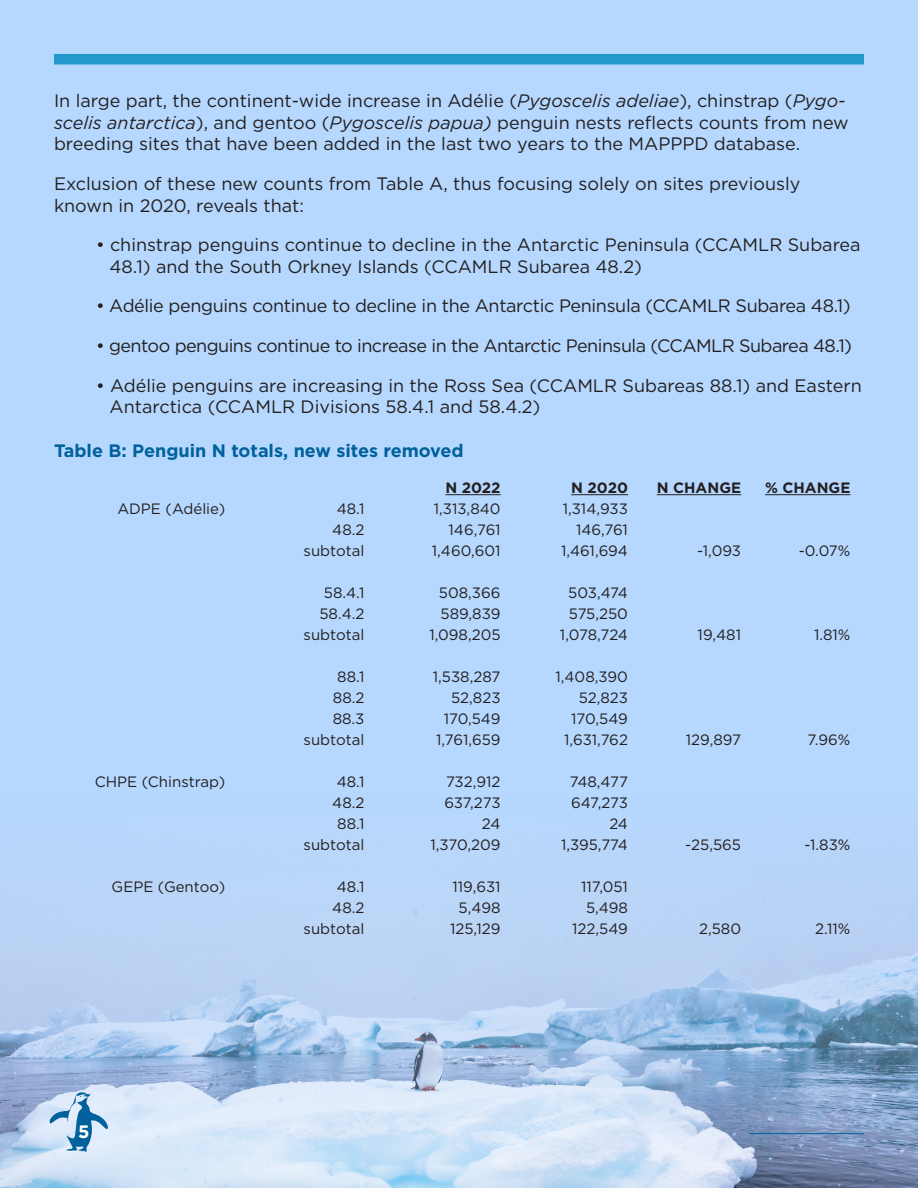
<style>
.page{position:relative;width:918px;height:1188px;background:#fff}
.page>*{position:absolute;margin:0;border:0;box-sizing:border-box;transform-origin:0 0}
.ATS_Normal{font:18px/21.6px "Gotham";color:#231f20}
.ATS_Normal-2{font:18px "Gotham";letter-spacing:-.03em;color:#231f20}
.ATS_Normal-3{font:18px "Gotham";letter-spacing:-.02em;color:#231f20}
.ATS_Normal-4{font:700 18px "Gotham";color:#00619c}
.t1{font:700 18px "Gotham";color:#fff}
.t2{font:15px "Gotham";color:#231f20}
.t3{font:700 15px "Gotham";color:#231f20}
.s1{font-style:italic}
</style>
<div class="page">
<div style="left:0;top:0;width:918px;height:796px;background:#b6d8fe"></div>
<img style="left:0;top:796px;width:918px;height:392px">
<hr style="left:749px;top:1133px;width:115px;height:1px;background:#00619c">
<div style="left:54px;top:54px;width:810px;height:10px;background:#2498cb"></div>
<svg style="left:49px;top:1092px;width:60px;height:60px;background:#9ec2df"></svg>
<hr style="left:445px;top:494px;width:56px;height:1px;background:#231f20">
<hr style="left:571px;top:494px;width:57px;height:1px;background:#231f20">
<hr style="left:657px;top:494px;width:84px;height:1px;background:#231f20">
<hr style="left:765px;top:494px;width:85px;height:1px;background:#231f20">
<p class="ATS_Normal" style="left:54px;top:90px;width:796px">In large part, the continent-wide increase in Adélie (<span class="s1">Pygoscelis adeliae</span>), chinstrap (<span class="s1">Pygo&shy;scelis antarctica</span>), and gentoo (<span class="s1">Pygoscelis papua)</span> penguin nests reflects counts from new breeding sites that have been added in the last two years to the MAPPPD database.</p>
<p class="ATS_Normal" style="left:54px;top:173px;width:748px">Exclusion of these new counts from Table A, thus focusing solely on sites previously known in 2020, reveals that:</p>
<p class="ATS_Normal" style="left:110px;top:234px;width:753px;text-indent:-14px">• chinstrap penguins continue to decline in the Antarctic Peninsula (CCAMLR Subarea<br>48.1) and the South Orkney Islands (CCAMLR Subarea 48.2)</p>
<p class="ATS_Normal-3" style="left:96px;top:295px;width:756px">• Adélie penguins continue to decline in the Antarctic Peninsula (CCAMLR Subarea 48.1)</p>
<p class="ATS_Normal-2" style="left:96px;top:334px;width:758px">• gentoo penguins continue to increase in the Antarctic Peninsula (CCAMLR Subarea 48.1)</p>
<p class="ATS_Normal" style="left:110px;top:374px;width:754px;text-indent:-14px">• Adélie penguins are increasing in the Ross Sea (CCAMLR Subareas 88.1) and Eastern<br>Antarctica (CCAMLR Divisions 58.4.1 and 58.4.2)</p>
<p class="ATS_Normal-4" style="left:54px;top:439px;width:411px">Table B: Penguin N totals, new sites removed</p>
<p class="t3" style="left:445px;top:478px;width:57px">N 2022</p>
<p class="t3" style="left:571px;top:478px;width:58px">N 2020</p>
<p class="t3" style="left:657px;top:478px;width:86px">N CHANGE</p>
<p class="t3" style="left:765px;top:478px;width:87px">% CHANGE</p>
<p class="t2" style="left:117px;top:499px;width:109px">ADPE (Adélie)</p>
<p class="t2" style="left:337px;top:499px;width:29px">48.1</p>
<p class="t2" style="left:434px;top:499px;width:68px">1,313,840</p>
<p class="t2" style="left:563px;top:499px;width:67px">1,314,933</p>
<p class="t2" style="left:332px;top:520px;width:34px">48.2</p>
<p class="t2" style="left:449px;top:520px;width:53px">146,761</p>
<p class="t2" style="left:576px;top:520px;width:53px">146,761</p>
<p class="t2" style="left:304px;top:541px;width:62px">subtotal</p>
<p class="t2" style="left:432px;top:541px;width:70px">1,460,601</p>
<p class="t2" style="left:561px;top:541px;width:68px">1,461,694</p>
<p class="t2" style="left:697px;top:541px;width:45px">-1,093</p>
<p class="t2" style="left:799px;top:541px;width:53px">-0.07%</p>
<p class="t2" style="left:324px;top:583px;width:42px">58.4.1</p>
<p class="t2" style="left:439px;top:583px;width:63px">508,366</p>
<p class="t2" style="left:568px;top:583px;width:61px">503,474</p>
<p class="t2" style="left:319px;top:604px;width:47px">58.4.2</p>
<p class="t2" style="left:441px;top:604px;width:62px">589,839</p>
<p class="t2" style="left:569px;top:604px;width:61px">575,250</p>
<p class="t2" style="left:304px;top:625px;width:62px">subtotal</p>
<p class="t2" style="left:429px;top:625px;width:73px">1,098,205</p>
<p class="t2" style="left:560px;top:625px;width:70px">1,078,724</p>
<p class="t2" style="left:698px;top:625px;width:45px">19,481</p>
<p class="t2" style="left:814px;top:625px;width:38px">1.81%</p>
<p class="t2" style="left:337px;top:667px;width:29px">88.1</p>
<p class="t2" style="left:433px;top:667px;width:69px">1,538,287</p>
<p class="t2" style="left:556px;top:667px;width:74px">1,408,390</p>
<p class="t2" style="left:333px;top:688px;width:33px">88.2</p>
<p class="t2" style="left:451px;top:688px;width:51px">52,823</p>
<p class="t2" style="left:579px;top:688px;width:51px">52,823</p>
<p class="t2" style="left:333px;top:709px;width:33px">88.3</p>
<p class="t2" style="left:444px;top:709px;width:58px">170,549</p>
<p class="t2" style="left:571px;top:709px;width:58px">170,549</p>
<p class="t2" style="left:304px;top:730px;width:62px">subtotal</p>
<p class="t2" style="left:436px;top:730px;width:66px">1,761,659</p>
<p class="t2" style="left:564px;top:730px;width:65px">1,631,762</p>
<p class="t2" style="left:686px;top:730px;width:57px">129,897</p>
<p class="t2" style="left:807px;top:730px;width:45px">7.96%</p>
<p class="t2" style="left:95px;top:772px;width:132px">CHPE (Chinstrap)</p>
<p class="t2" style="left:337px;top:772px;width:29px">48.1</p>
<p class="t2" style="left:446px;top:772px;width:56px">732,912</p>
<p class="t2" style="left:570px;top:772px;width:60px">748,477</p>
<p class="t2" style="left:332px;top:793px;width:34px">48.2</p>
<p class="t2" style="left:444px;top:793px;width:58px">637,273</p>
<p class="t2" style="left:571px;top:793px;width:58px">647,273</p>
<p class="t2" style="left:337px;top:814px;width:29px">88.1</p>
<p class="t2" style="left:482px;top:814px;width:20px">24</p>
<p class="t2" style="left:609px;top:814px;width:20px">24</p>
<p class="t2" style="left:304px;top:835px;width:62px">subtotal</p>
<p class="t2" style="left:431px;top:835px;width:72px">1,370,209</p>
<p class="t2" style="left:561px;top:835px;width:69px">1,395,774</p>
<p class="t2" style="left:685px;top:835px;width:58px">-25,565</p>
<p class="t2" style="left:805px;top:835px;width:47px">-1.83%</p>
<p class="t2" style="left:112px;top:877px;width:115px">GEPE (Gentoo)</p>
<p class="t2" style="left:337px;top:877px;width:29px">48.1</p>
<p class="t2" style="left:452px;top:877px;width:50px">119,631</p>
<p class="t2" style="left:581px;top:877px;width:48px">117,051</p>
<p class="t2" style="left:332px;top:898px;width:34px">48.2</p>
<p class="t2" style="left:459px;top:898px;width:43px">5,498</p>
<p class="t2" style="left:586px;top:898px;width:43px">5,498</p>
<p class="t2" style="left:304px;top:919px;width:62px">subtotal</p>
<p class="t2" style="left:450px;top:919px;width:52px">125,129</p>
<p class="t2" style="left:572px;top:919px;width:57px">122,549</p>
<p class="t2" style="left:699px;top:919px;width:44px">2,580</p>
<p class="t2" style="left:815px;top:919px;width:37px">2.11%</p>
<p class="t1" style="left:78px;top:1120px;width:13px">5</p>
</div>
